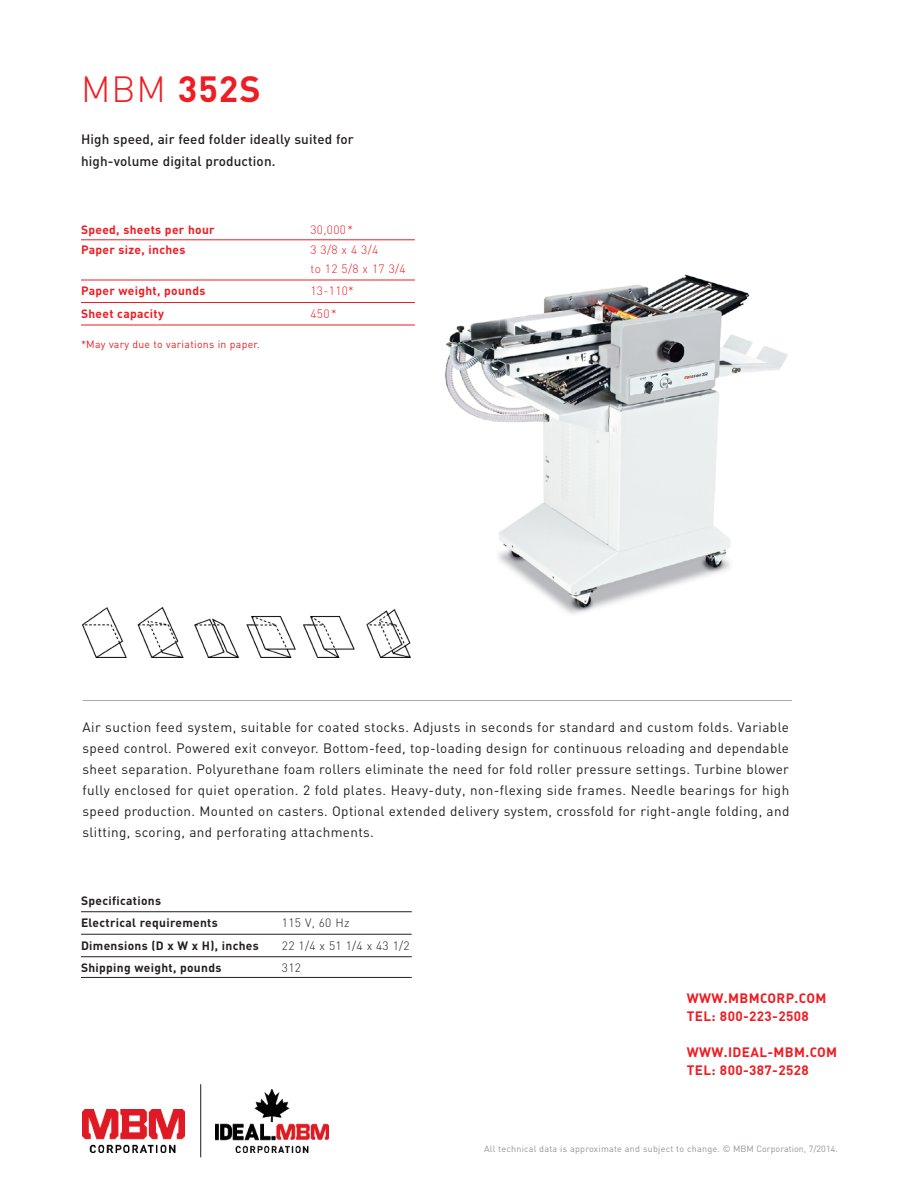
<style>
.page{position:relative;width:918px;height:1188px;background:#fff}
.page>*{position:absolute;margin:0;border:0;box-sizing:border-box;transform-origin:0 0}
.t1{font:700 36px "DIN";color:#ee1d23}
.t2{font:13.5px/21px "DIN";letter-spacing:.025em;color:#231f20;text-align:justify}
.t3{font:500 13.5px/22.5px "DIN";letter-spacing:.01em;color:#231f20}
.t4{font:700 13.5px/18px "DIN";letter-spacing:.025em;color:#ee1d23}
.t5{font:700 12px/22.5px "DIN";letter-spacing:.025em;color:#231f20}
.t6{font:700 12px "DIN";letter-spacing:.025em;color:#ee1d23}
.t7{font:300 12px/18.8px "DIN";letter-spacing:.025em;color:#ee1d23}
.t8{font:300 12px "DIN";letter-spacing:.025em;color:#231f20}
.t9{font:10.5px "DIN";letter-spacing:.025em;color:#ee1d23}
.t10{font:9px "DIN";letter-spacing:.025em;color:#939598}
.s1{font-weight:300}
</style>
<div class="page">
<hr style="left:82px;top:700px;width:710px;height:1px;background:#a8a9ad">
<hr style="left:81px;top:911px;width:331px;height:1px;background:#231f20">
<hr style="left:81px;top:934px;width:331px;height:1px;background:#231f20">
<hr style="left:81px;top:956px;width:331px;height:1px;background:#231f20">
<hr style="left:81px;top:977px;width:331px;height:1px;background:#231f20">
<img style="left:82px;top:1109px;width:103px;height:43px">
<img style="left:215px;top:1090px;width:113px;height:62px">
<hr style="left:200px;top:1084px;width:1px;height:73px;background:#231f20">
<img style="left:83px;top:608px;width:327px;height:49px">
<hr style="left:81px;top:240px;width:334px;height:1px;background:#ee1d23">
<hr style="left:81px;top:280px;width:334px;height:1px;background:#ee1d23">
<hr style="left:81px;top:302px;width:334px;height:1px;background:#ee1d23">
<hr style="left:81px;top:325px;width:334px;height:1px;background:#ee1d23">
<img style="left:445px;top:274px;width:343px;height:340px">
<h1 class="t1" style="left:81px;top:68px;width:181px"><span class="s1">MBM</span> 352S</h1>
<p class="t3" style="left:81px;top:127px;width:274px">High speed, air feed folder ideally suited for high-volume digital production.</p>
<p class="t6" style="left:81px;top:222px;width:135px">Speed, sheets per hour</p>
<p class="t7" style="left:311px;top:220px;width:44px">30,000*</p>
<p class="t6" style="left:81px;top:243px;width:106px">Paper size, inches</p>
<p class="t7" style="left:310px;top:240px;width:97px">3 3/8 x 4 3/4<br>to 12 5/8 x 17 3/4</p>
<p class="t6" style="left:81px;top:284px;width:126px">Paper weight, pounds</p>
<p class="t7" style="left:311px;top:281px;width:45px">13-110*</p>
<p class="t6" style="left:81px;top:306px;width:85px">Sheet capacity</p>
<p class="t7" style="left:311px;top:304px;width:28px">450*</p>
<p class="t9" style="left:81px;top:338px;width:180px">*May vary due to variations in paper.</p>
<p class="t2" style="left:82px;top:716px;width:708px">Air suction feed system, suitable for coated stocks. Adjusts in seconds for standard and custom folds. Variable speed control. Powered exit conveyor. Bottom-feed, top-loading design for continuous reloading and dependable sheet separation. Polyurethane foam rollers eliminate the need for fold roller pressure settings. Turbine blower fully enclosed for quiet operation. 2 fold plates. Heavy-duty, non-flexing side frames. Needle bearings for high speed production. Mounted on casters. Optional extended delivery system, crossfold for right-angle folding, and slitting, scoring, and perforating attachments.</p>
<p class="t5" style="left:81px;top:889px;width:138px">Specifications<br>Electrical requirements</p>
<p class="t8" style="left:282px;top:916px;width:69px">115 V, 60 Hz</p>
<p class="t5" style="left:81px;top:934px;width:179px">Dimensions (D x W x H), inches</p>
<p class="t8" style="left:282px;top:938px;width:129px">22 1/4 x 51 1/4 x 43 1/2</p>
<p class="t5" style="left:81px;top:956px;width:142px">Shipping weight, pounds</p>
<p class="t8" style="left:282px;top:961px;width:21px">312</p>
<p class="t4" style="left:687px;top:988px;width:141px">WWW.MBMCORP.COM<br>TEL: 800-223-2508</p>
<p class="t4" style="left:687px;top:1042px;width:152px">WWW.IDEAL-MBM.COM<br>TEL: 800-387-2528</p>
<p class="t10" style="left:484px;top:1144px;width:355px">All technical data is approximate and subject to change. © MBM Corporation, 7/2014.</p>
</div>
